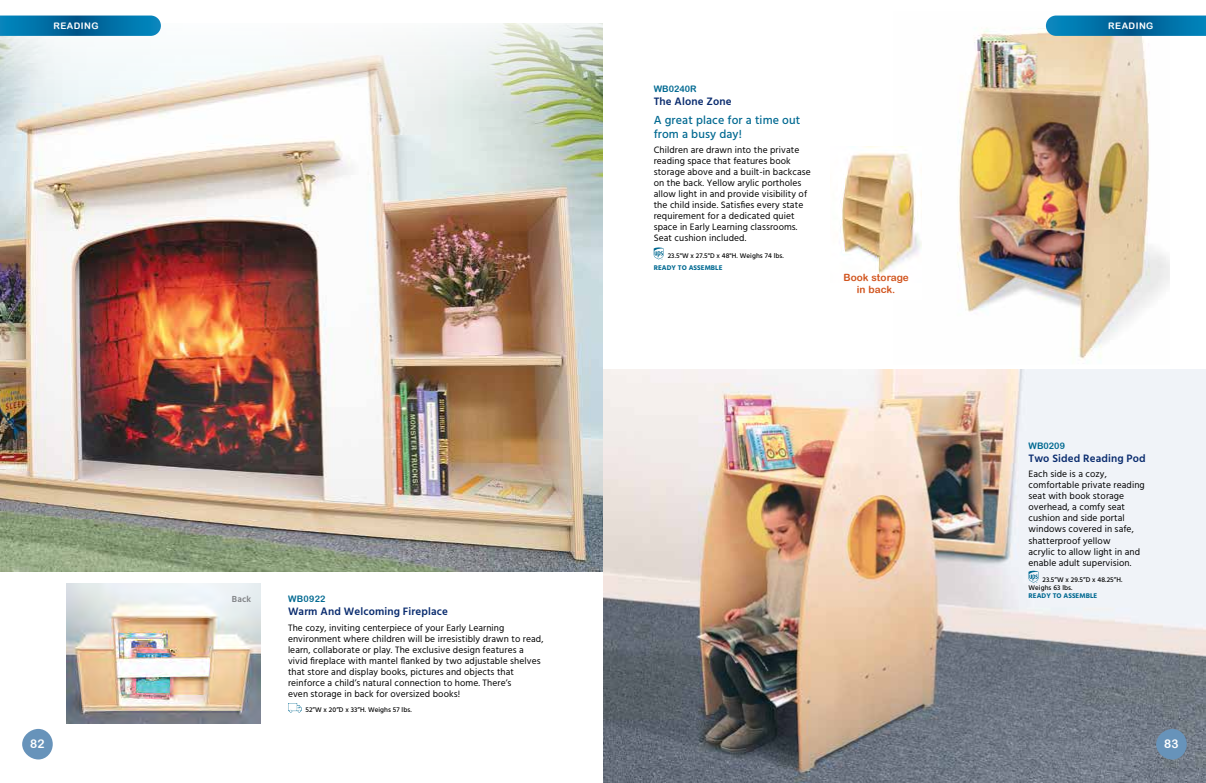
<style>
.page{position:relative;width:1206px;height:783px;background:#fff}
.page>*{position:absolute;margin:0;border:0;box-sizing:border-box;transform-origin:0 0}
.t1{font:500 12px/14px "Hind";letter-spacing:.01em;color:#006991}
.t2{font:12px "Arial Rounded MT Bold";color:#fff}
.t3{font:600 11px "Hind";letter-spacing:.01em;color:#092b6e}
.t4{font:10px/12px "Arial Rounded MT Bold";letter-spacing:.01em;color:#d1541d;text-align:center}
.t5{font:9.5px/11px "Hind";letter-spacing:.01em;color:#000}
.t6{font:9px "Arial Rounded MT Bold";letter-spacing:.005em;color:#006991}
.t7{font:9px "Arial Rounded MT Bold";letter-spacing:.05em;color:#fff}
.t8{font:600 9px "Hind";color:#808285}
.t9{font:500 7px/8px "Hind";letter-spacing:.01em;color:#000}
.t10{font:700 7px "Hind";letter-spacing:.005em;color:#006991}
</style>
<div class="page">
<img style="left:898px;top:15px;width:272px;height:348px">
<img style="left:604px;top:369px;width:602px;height:414px">
<svg style="left:654px;top:247px;width:10px;height:13px"></svg>
<div style="left:831px;top:147px;width:91px;height:153px;background:#fff"></div>
<img style="left:842px;top:147px;width:80px;height:127px">
<svg style="left:1029px;top:571px;width:10px;height:12px"></svg>
<img style="left:0;top:23px;width:603px;height:548px">
<svg style="left:288px;top:703px;width:14px;height:10px"></svg>
<img style="left:66px;top:583px;width:194px;height:141px">
<div style="left:1156px;top:729px;width:31px;height:31px;background:#6793ba;border-radius:50%"></div>
<div style="left:22px;top:729px;width:31px;height:30px;background:#6793ba;border-radius:50%"></div>
<svg style="left:1046px;top:16px;width:160px;height:20px;background:#0572a7"></svg>
<svg style="left:0;top:16px;width:161px;height:20px;background:#0573a7"></svg>
<p class="t7" style="left:53px;top:20px;width:47px">READING</p>
<p class="t7" style="left:1108px;top:20px;width:47px">READING</p>
<p class="t6" style="left:654px;top:84px;width:45px">WB0240R</p>
<p class="t3" style="left:654px;top:94px;width:80px">The Alone Zone</p>
<p class="t1" style="left:654px;top:113px;width:148px">A great place for a time out from a busy day!</p>
<p class="t5" style="left:654px;top:145px;width:159px">Children are drawn into the private reading space that features book storage above and a built-in backcase on the back. Yellow arylic portholes allow light in and provide visibility of the child inside. Satisfies every state requirement for a dedicated quiet space in Early Learning classrooms.<br>Seat cushion included.</p>
<p class="t9" style="left:668px;top:252px;width:118px">23.5"W x 27.5"D x 48"H. Weighs 74 lbs.</p>
<p class="t10" style="left:654px;top:263px;width:70px">READY TO ASSEMBLE</p>
<p class="t4" style="left:843px;top:271px;width:67px">Book storage in back.</p>
<p class="t8" style="left:232px;top:593px;width:21px">Back</p>
<p class="t6" style="left:288px;top:594px;width:39px">WB0922</p>
<p class="t3" style="left:288px;top:604px;width:161px">Warm And Welcoming Fireplace</p>
<p class="t5" style="left:288px;top:623px;width:257px">The cozy, inviting centerpiece of your Early Learning environment where children will be irresistibly drawn to read, learn, collaborate or play. The exclusive design features a vivid fireplace with mantel flanked by two adjustable shelves that store and display books, pictures and objects that reinforce a child’s natural connection to home. There’s<br>even storage in back for oversized books!</p>
<p class="t9" style="left:305px;top:707px;width:108px">52”W x 20”D x 33”H. Weighs 57 lbs.</p>
<p class="t6" style="left:1029px;top:440px;width:38px">WB0209</p>
<p class="t3" style="left:1029px;top:451px;width:119px">Two Sided Reading Pod</p>
<p class="t5" style="left:1029px;top:469px;width:118px">Each side is a cozy, comfortable private reading seat with book storage overhead, a comfy seat cushion and side portal windows covered in safe, shatterproof yellow<br>acrylic to allow light in and enable adult supervision.</p>
<p class="t9" style="left:1029px;top:576px;width:96px;text-indent:14px">23.5”W x 29.5”D x 48.25”H.<br>Weighs 63 lbs.</p>
<p class="t10" style="left:1029px;top:591px;width:70px">READY TO ASSEMBLE</p>
<p class="t2" style="left:30px;top:737px;width:16px">82</p>
<p class="t2" style="left:1164px;top:737px;width:16px">83</p>
</div>
